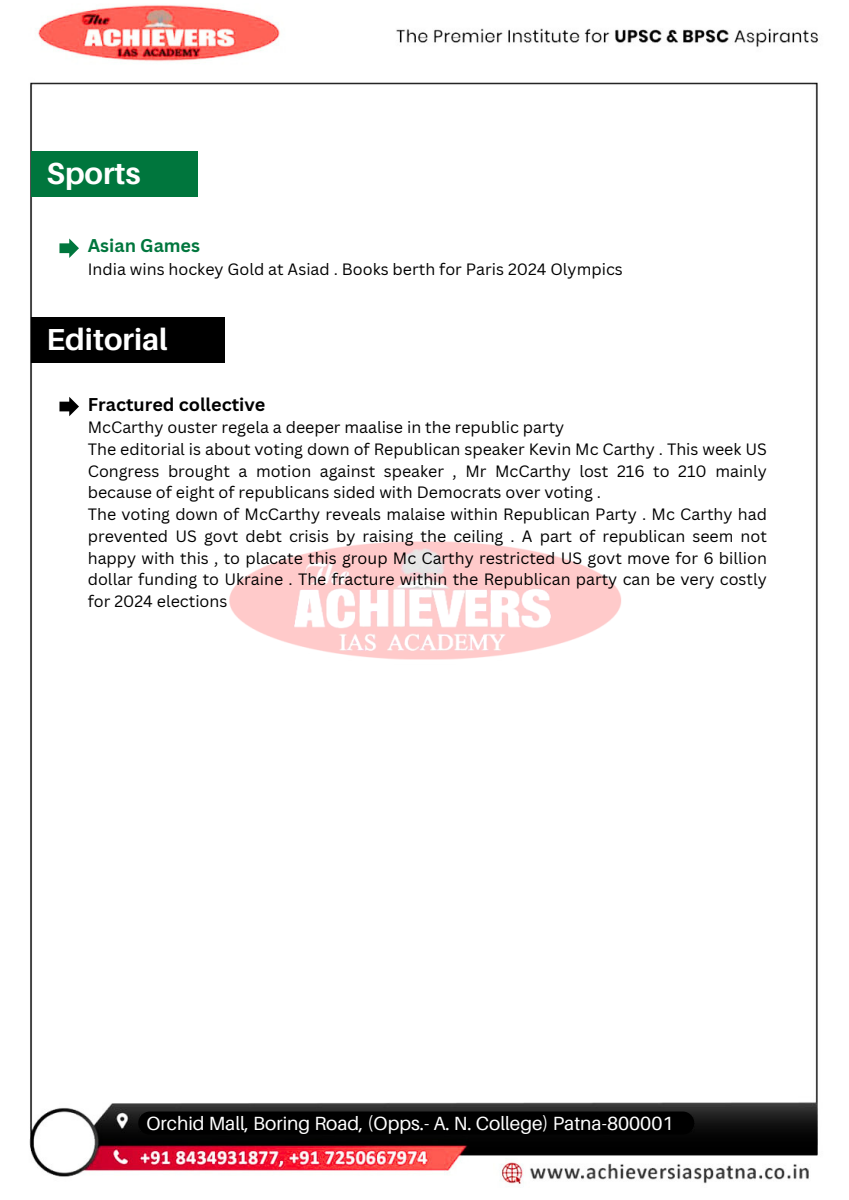
<style>
.page{position:relative;width:849px;height:1200px;background:#fff}
.page>*{position:absolute;margin:0;border:0;box-sizing:border-box;transform-origin:0 0}
.t1{font:700 30.4px "Aileron";color:#fff}
.t2{font:19.1px "Aileron";color:#fff}
.t3{font:700 18px "Canva Sans";color:#000}
.t4{font:700 18px "Canva Sans";color:#00763d}
.t5{font:16px/21.8px "Canva Sans";color:#000;text-align:justify}
</style>
<div class="page">
<img style="left:29px;top:5px;width:789px;height:1179px">
<img style="left:210px;top:511px;width:433px;height:184px">
<svg style="left:59px;top:238px;width:20px;height:20px"></svg>
<div style="left:138px;top:1112px;width:556px;height:23px;background:#000;border-radius:12px"></div>
<div style="left:31px;top:151px;width:166px;height:45px;background:#00763d"></div>
<svg style="left:59px;top:397px;width:20px;height:19px"></svg>
<div style="left:31px;top:318px;width:193px;height:45px;background:#000"></div>
<p class="t1" style="left:46px;top:154px;width:96px">Sports</p>
<p class="t4" style="left:88px;top:233px;width:114px">Asian Games</p>
<p class="t5" style="left:88px;top:258px;width:536px">India wins hockey Gold at Asiad . Books berth for Paris 2024 Olympics</p>
<p class="t1" style="left:46px;top:321px;width:123px">Editorial</p>
<p class="t3" style="left:88px;top:391px;width:179px">Fractured collective</p>
<p class="t5" style="left:88px;top:416px;width:478px">McCarthy ouster regela a deeper maalise in the republic party</p>
<p class="t5" style="left:88px;top:438px;width:680px">The editorial is about voting down of Republican speaker Kevin Mc Carthy . This week US Congress brought a motion against speaker , Mr McCarthy lost 216 to 210 mainly because of eight of republicans sided with Democrats over voting .</p>
<p class="t5" style="left:88px;top:503px;width:680px">The voting down of McCarthy reveals malaise within Republican Party . Mc Carthy had prevented US govt debt crisis by raising the ceiling . A part of republican seem not happy with this , to placate this group Mc Carthy restricted US govt move for 6 billion dollar funding to Ukraine . The fracture within the Republican party can be very costly for 2024 elections</p>
<p class="t2" style="left:146px;top:1111px;width:528px">Orchid Mall, Boring Road, (Opps.- A. N. College) Patna-800001</p>
</div>
